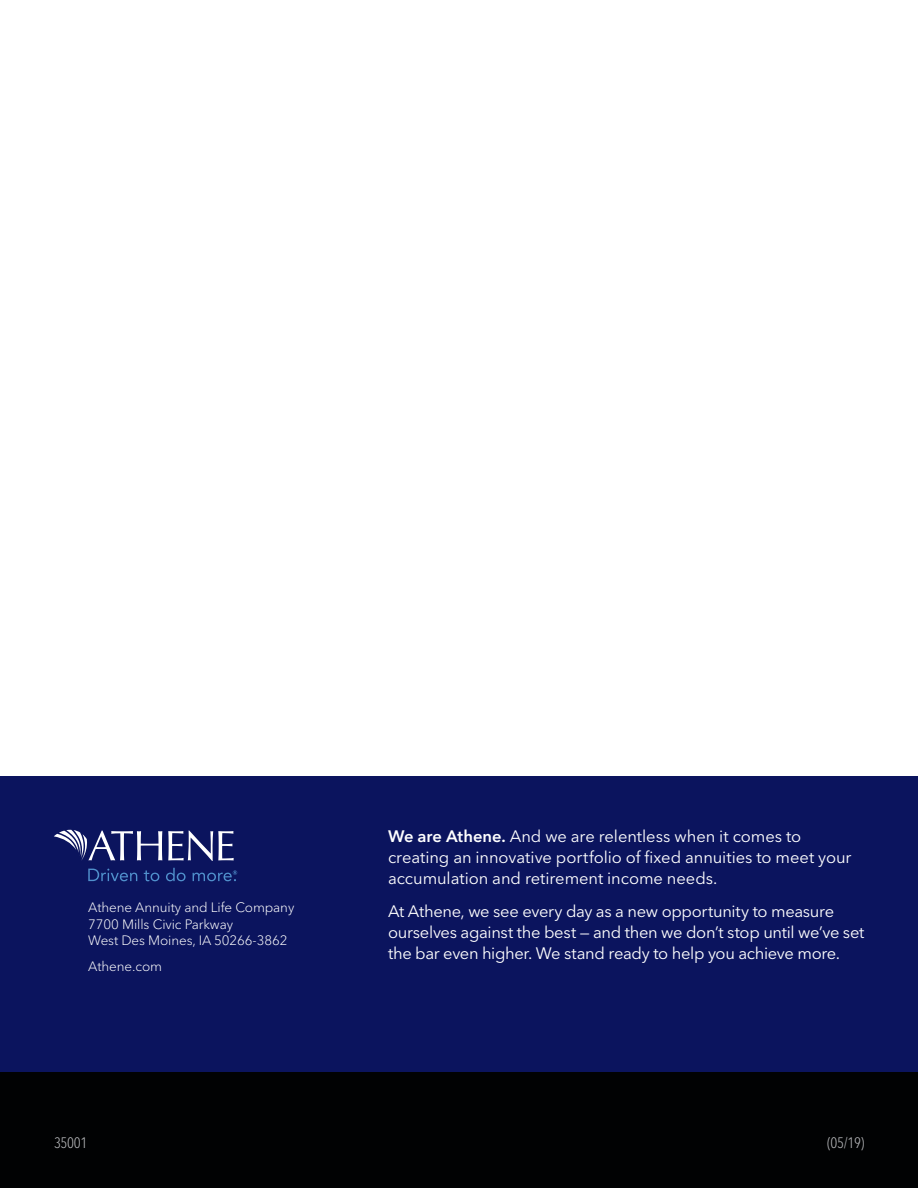
<style>
.page{position:relative;width:918px;height:1188px;background:#fff}
.page>*{position:absolute;margin:0;border:0;box-sizing:border-box;transform-origin:0 0}
.t1{font:16.5px/21px "Avenir Next LT Pro";letter-spacing:-.01em;color:#fff}
.t2{font:300 condensed 15px "Avenir Next LT Pro";letter-spacing:-.02em;color:#bcbdc0}
.t3{font:300 13.5px/16.5px "Avenir Next LT Pro";letter-spacing:-.005em;color:#fff}
.s1{font-weight:600}
</style>
<div class="page">
<div style="left:0;top:776px;width:918px;height:299px;background:#0b145e"></div>
<div style="left:0;top:1072px;width:918px;height:116px;background:#010203"></div>
<svg style="left:168px;top:831px;width:66px;height:30px"></svg>
<svg style="left:54px;top:830px;width:108px;height:31px"></svg>
<svg style="left:88px;top:869px;width:49px;height:12px"></svg>
<svg style="left:144px;top:871px;width:15px;height:10px"></svg>
<svg style="left:166px;top:868px;width:20px;height:13px"></svg>
<svg style="left:193px;top:870px;width:44px;height:11px"></svg>
<p class="t3" style="left:88px;top:899px;width:208px">Athene Annuity and Life Company<br>7700 Mills Civic Parkway<br>West Des Moines, IA 50266-3862</p>
<p class="t3" style="left:88px;top:958px;width:75px">Athene.com</p>
<p class="t1" style="left:388px;top:826px;width:465px"><span class="s1">We are Athene.</span> And we are relentless when it comes to creating an innovative portfolio of fixed annuities to meet your accumulation and retirement income needs.</p>
<p class="t1" style="left:388px;top:901px;width:478px">At Athene, we see every day as a new opportunity to measure ourselves against the best — and then we don’t stop until we’ve set the bar even higher. We stand ready to help you achieve more.</p>
<p class="t2" style="left:54px;top:1134px;width:35px">35001</p>
<p class="t2" style="left:827px;top:1134px;width:39px">(05/19)</p>
</div>
